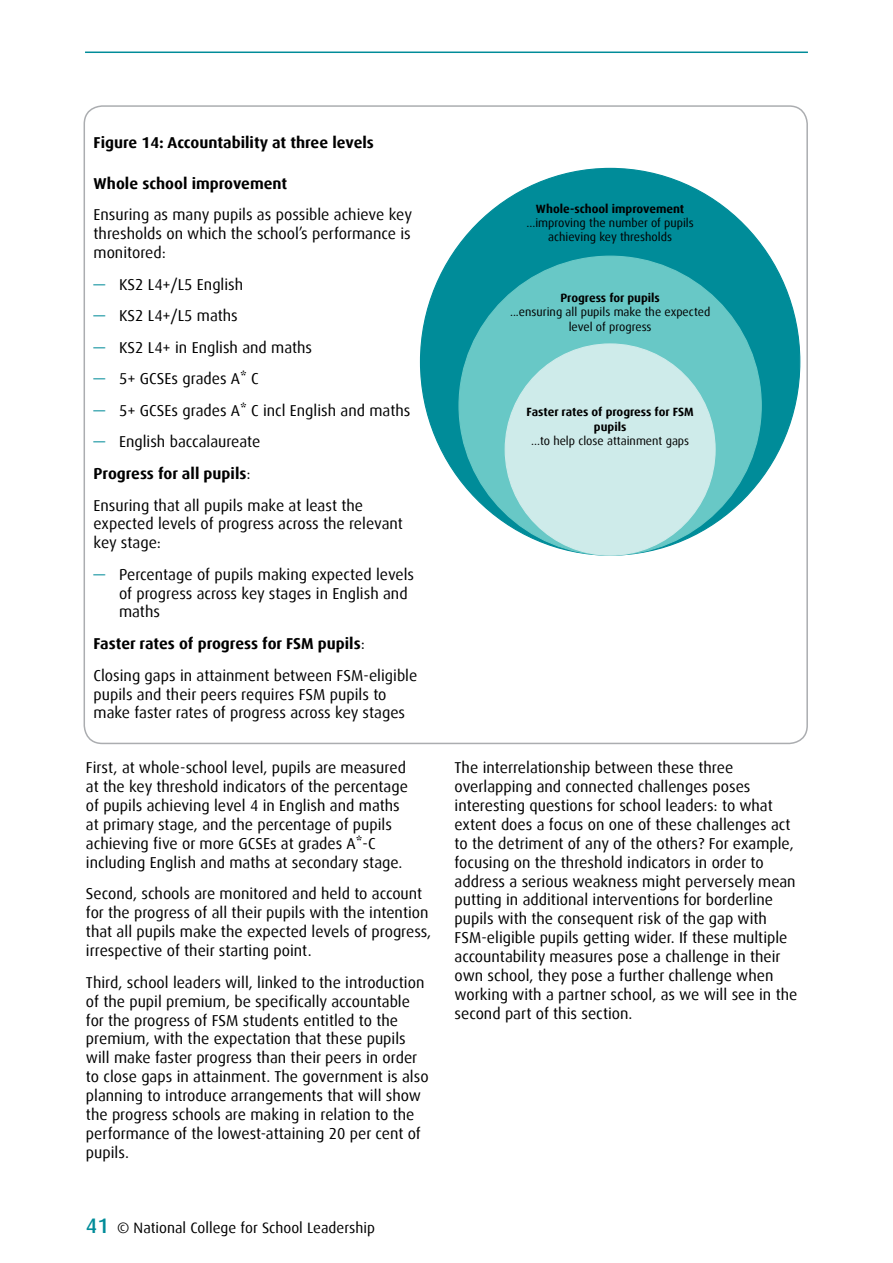
<style>
.page{position:relative;width:893px;height:1263px;background:#fff}
.page>*{position:absolute;margin:0;border:0;box-sizing:border-box;transform-origin:0 0}
.t1{font:15.75px/18.9px "Dax";color:#000}
.t2{font:700 15.75px "Dax";color:#000}
.t3{font:15px "Dax";color:#000}
.t4{font:12px/14.4px "Dax";color:#000;text-align:center}
.t5{font:700 12px/14.4px "Dax";color:#000;text-align:center}
.s1{color:#008c99}
.s2{font-weight:700}
.s3{font-weight:500;font-size:21px;color:#008c99}
</style>
<div class="page">
<hr style="left:85px;top:52px;width:723px;height:1px;background:#008c99">
<div style="left:420px;top:168px;width:380px;height:387px;background:#008c99;border-radius:50%"></div>
<div style="left:459px;top:256px;width:302px;height:299px;background:#68c8c6;border-radius:50%"></div>
<div style="left:505px;top:344px;width:210px;height:211px;background:#ceebea;border-radius:50%"></div>
<p class="t2" style="left:94px;top:134px;width:282px">Figure 14: Accountability at three levels</p>
<p class="t2" style="left:94px;top:174px;width:195px">Whole school improvement</p>
<p class="t1" style="left:94px;top:206px;width:320px;text-align:justify">Ensuring as many pupils as possible achieve key thresholds on which the school’s performance is monitored:</p>
<p class="t1" style="left:94px;top:275px;width:151px"><span class="s1">—</span> KS2 L4+/L5 English</p>
<p class="t1" style="left:94px;top:306px;width:146px"><span class="s1">—</span> KS2 L4+/L5 maths</p>
<p class="t1" style="left:94px;top:338px;width:220px"><span class="s1">—</span> KS2 L4+ in English and maths</p>
<p class="t1" style="left:94px;top:369px;width:167px"><span class="s1">—</span> 5+ GCSEs grades A* C</p>
<p class="t1" style="left:94px;top:401px;width:318px"><span class="s1">—</span> 5+ GCSEs grades A* C incl English and maths</p>
<p class="t1" style="left:94px;top:426px;width:271px;line-height:31.7px"><span class="s1">—</span> English baccalaureate<br><span class="s2">Progress for all pupils</span>:<br>Ensuring that all pupils make at least the</p>
<p class="t1" style="left:94px;top:515px;width:311px">expected levels of progress across the relevant key stage:</p>
<p class="t1" style="left:119px;top:565px;width:297px;text-indent:-26px"><span class="s1">—</span> Percentage of pupils making expected levels of progress across key stages in English and maths</p>
<p class="t1" style="left:94px;top:628px;width:325px;line-height:31.7px"><span class="s2">Faster rates of progress for FSM pupils</span>:<br>Closing gaps in attainment between FSM-eligible</p>
<p class="t1" style="left:94px;top:685px;width:313px">pupils and their peers requires FSM pupils to make faster rates of progress across key stages</p>
<p class="t1" style="left:86px;top:758px;width:324px">First, at whole-school level, pupils are measured at the key threshold indicators of the percentage of pupils achieving level 4 in English and maths at primary stage, and the percentage of pupils achieving five or more GCSEs at grades A*-C including English and maths at secondary stage.</p>
<p class="t1" style="left:86px;top:884px;width:347px">Second, schools are monitored and held to account for the progress of all their pupils with the intention that all pupils make the expected levels of progress, irrespective of their starting point.</p>
<p class="t1" style="left:86px;top:973px;width:344px">Third, school leaders will, linked to the introduction of the pupil premium, be specifically accountable for the progress of FSM students entitled to the premium, with the expectation that these pupils will make faster progress than their peers in order to close gaps in attainment. The government is also planning to introduce arrangements that will show the progress schools are making in relation to the performance of the lowest-attaining 20 per cent of pupils.</p>
<p class="t3" style="left:86px;top:1220px;width:291px"><span class="s3">41</span> © National College for School Leadership</p>
<p class="t5" style="left:536px;top:201px;width:150px">Whole-school improvement</p>
<p class="t4" style="left:526px;top:216px;width:169px">...improving the number of pupils achieving key thresholds</p>
<p class="t5" style="left:560px;top:291px;width:101px">Progress for pupils</p>
<p class="t4" style="left:510px;top:305px;width:202px">...ensuring all pupils make the expected level of progress</p>
<p class="t5" style="left:527px;top:405px;width:169px">Faster rates of progress for FSM pupils</p>
<p class="t4" style="left:531px;top:434px;width:160px">...to help close attainment gaps</p>
<p class="t1" style="left:455px;top:758px;width:344px">The interrelationship between these three overlapping and connected challenges poses interesting questions for school leaders: to what extent does a focus on one of these challenges act to the detriment of any of the others? For example, focusing on the threshold indicators in order to address a serious weakness might perversely mean putting in additional interventions for borderline pupils with the consequent risk of the gap with FSM-eligible pupils getting wider. If these multiple accountability measures pose a challenge in their own school, they pose a further challenge when working with a partner school, as we will see in the second part of this section.</p>
</div>
